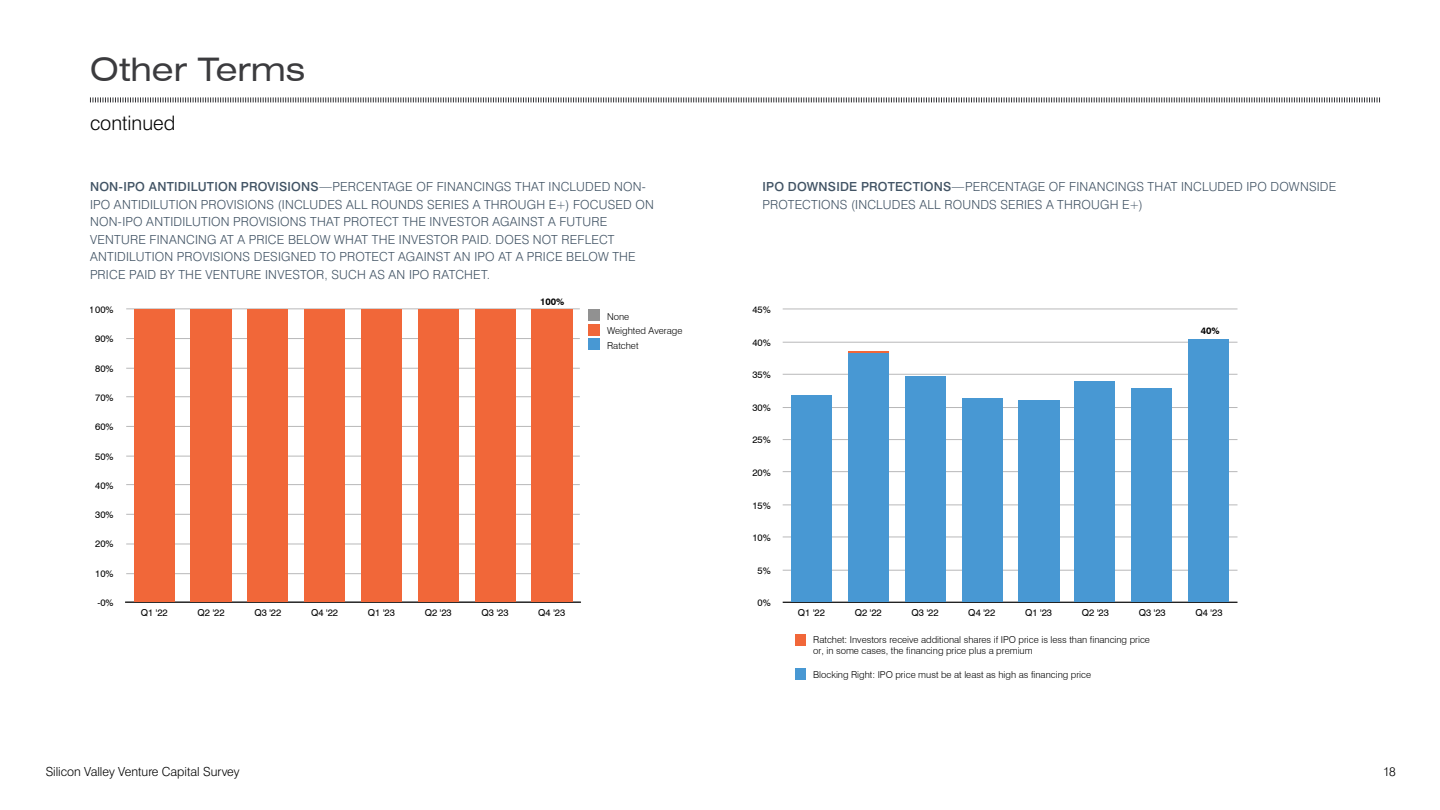
<style>
.page{position:relative;width:1440px;height:810px;background:#fff}
.page>*{position:absolute;margin:0;border:0;box-sizing:border-box;transform-origin:0 0}
.t1{font:expanded 32.5px "Swiss 721 BT";letter-spacing:-.005em;color:#3b3b3e}
.t2{font:300 20px "Swiss 721 BT";color:#000}
.t3{font:300 12.5px/17.5px "Swiss 721 BT";letter-spacing:.015em;color:#415364}
.t4{font:300 12.5px "Swiss 721 BT";color:#000}
.t5{font:300 9.5px/11.4px "Swiss 721 BT";color:#000}
.t6{font:9.5px "Swiss 721 BT";color:#000}
.t7{font:700 9.5px "Swiss 721 BT";color:#000}
.s1{font-weight:500}
</style>
<div class="page">
<hr style="left:783px;top:570px;width:455px;height:1px;background:#b8b8b9">
<hr style="left:783px;top:537px;width:455px;height:1px;background:#b8b8b9">
<hr style="left:783px;top:505px;width:455px;height:1px;background:#b8b8b9">
<hr style="left:783px;top:471px;width:455px;height:1px;background:#b8b8b9">
<hr style="left:783px;top:439px;width:455px;height:1px;background:#b8b8b9">
<hr style="left:783px;top:407px;width:455px;height:1px;background:#b8b8b9">
<hr style="left:783px;top:374px;width:455px;height:1px;background:#b8b8b9">
<hr style="left:783px;top:342px;width:455px;height:1px;background:#b8b8b9">
<hr style="left:783px;top:309px;width:455px;height:1px;background:#b8b8b9">
<hr style="left:783px;top:602px;width:454px;height:1px;background:#000">
<hr style="left:848px;top:351px;width:40px;height:2px;background:#f16739">
<div style="left:791px;top:395px;width:40px;height:207px;background:#4898d3"></div>
<div style="left:848px;top:353px;width:40px;height:249px;background:#4898d3"></div>
<div style="left:905px;top:376px;width:40px;height:226px;background:#4898d3"></div>
<div style="left:962px;top:399px;width:40px;height:203px;background:#4898d3"></div>
<div style="left:1018px;top:400px;width:41px;height:202px;background:#4898d3"></div>
<div style="left:1075px;top:381px;width:40px;height:221px;background:#4898d3"></div>
<div style="left:1132px;top:388px;width:40px;height:214px;background:#4898d3"></div>
<div style="left:1189px;top:339px;width:40px;height:263px;background:#4898d3"></div>
<div style="left:795px;top:668px;width:10px;height:12px;background:#4898d3"></div>
<div style="left:795px;top:634px;width:10px;height:12px;background:#f16739"></div>
<hr style="left:126px;top:573px;width:454px;height:1px;background:#b8b8b9">
<hr style="left:126px;top:544px;width:454px;height:1px;background:#b8b8b9">
<hr style="left:126px;top:514px;width:454px;height:1px;background:#b8b8b9">
<hr style="left:126px;top:484px;width:454px;height:1px;background:#b8b8b9">
<hr style="left:126px;top:456px;width:454px;height:1px;background:#b8b8b9">
<hr style="left:126px;top:426px;width:454px;height:1px;background:#b8b8b9">
<hr style="left:126px;top:396px;width:454px;height:1px;background:#b8b8b9">
<hr style="left:126px;top:368px;width:454px;height:1px;background:#b8b8b9">
<hr style="left:126px;top:338px;width:454px;height:1px;background:#b8b8b9">
<hr style="left:126px;top:309px;width:454px;height:1px;background:#b8b8b9">
<hr style="left:126px;top:602px;width:454px;height:1px;background:#000">
<div style="left:135px;top:309px;width:40px;height:293px;background:#f16739"></div>
<div style="left:190px;top:309px;width:42px;height:293px;background:#f16739"></div>
<div style="left:247px;top:309px;width:41px;height:293px;background:#f16739"></div>
<div style="left:304px;top:309px;width:41px;height:293px;background:#f16739"></div>
<div style="left:361px;top:309px;width:41px;height:293px;background:#f16739"></div>
<div style="left:418px;top:309px;width:41px;height:293px;background:#f16739"></div>
<div style="left:475px;top:309px;width:41px;height:293px;background:#f16739"></div>
<div style="left:531px;top:309px;width:42px;height:293px;background:#f16739"></div>
<div style="left:588px;top:338px;width:12px;height:12px;background:#4898d3"></div>
<div style="left:588px;top:324px;width:12px;height:12px;background:#f16739"></div>
<div style="left:588px;top:310px;width:12px;height:11px;background:#919191"></div>
<svg style="left:90px;top:97px;width:1290px;height:6px"></svg>
<h1 class="t1" style="left:90px;top:50px;width:216px">Other Terms</h1>
<h2 class="t2" style="left:90px;top:111px;width:87px">continued</h2>
<p class="t3" style="left:90px;top:178px;width:566px"><span class="s1">NON-IPO ANTIDILUTION PROVISIONS</span>—PERCENTAGE OF FINANCINGS THAT INCLUDED NON-IPO ANTIDILUTION PROVISIONS (INCLUDES ALL ROUNDS SERIES A THROUGH E+) FOCUSED ON NON-IPO ANTIDILUTION PROVISIONS THAT PROTECT THE INVESTOR AGAINST A FUTURE VENTURE FINANCING AT A PRICE BELOW WHAT THE INVESTOR PAID. DOES NOT REFLECT ANTIDILUTION PROVISIONS DESIGNED TO PROTECT AGAINST AN IPO AT A PRICE BELOW THE PRICE PAID BY THE VENTURE INVESTOR, SUCH AS AN IPO RATCHET.</p>
<p class="t6" style="left:90px;top:304px;width:25px">100%</p>
<p class="t6" style="left:95px;top:333px;width:20px">90%</p>
<p class="t6" style="left:95px;top:362px;width:20px">80%</p>
<p class="t6" style="left:95px;top:392px;width:20px">70%</p>
<p class="t6" style="left:95px;top:421px;width:20px">60%</p>
<p class="t6" style="left:95px;top:450px;width:20px">50%</p>
<p class="t6" style="left:95px;top:480px;width:20px">40%</p>
<p class="t6" style="left:95px;top:509px;width:20px">30%</p>
<p class="t6" style="left:95px;top:538px;width:20px">20%</p>
<p class="t6" style="left:95px;top:568px;width:20px">10%</p>
<p class="t6" style="left:97px;top:597px;width:18px">-0%</p>
<p class="t7" style="left:540px;top:296px;width:26px">100%</p>
<p class="t6" style="left:141px;top:607px;width:29px">Q1 '22</p>
<p class="t6" style="left:198px;top:607px;width:29px">Q2 '22</p>
<p class="t6" style="left:254px;top:607px;width:29px">Q3 '22</p>
<p class="t6" style="left:311px;top:607px;width:29px">Q4 '22</p>
<p class="t6" style="left:368px;top:607px;width:29px">Q1 '23</p>
<p class="t6" style="left:425px;top:607px;width:29px">Q2 '23</p>
<p class="t6" style="left:482px;top:607px;width:29px">Q3 '23</p>
<p class="t6" style="left:538px;top:607px;width:29px">Q4 '23</p>
<p class="t5" style="left:607px;top:311px;width:24px">None</p>
<p class="t5" style="left:607px;top:325px;width:77px">Weighted Average</p>
<p class="t5" style="left:607px;top:340px;width:33px">Ratchet</p>
<p class="t3" style="left:762px;top:178px;width:575px"><span class="s1">IPO DOWNSIDE PROTECTIONS</span>—PERCENTAGE OF FINANCINGS THAT INCLUDED IPO DOWNSIDE<br>PROTECTIONS (INCLUDES ALL ROUNDS SERIES A THROUGH E+)</p>
<p class="t6" style="left:752px;top:304px;width:20px">45%</p>
<p class="t6" style="left:752px;top:337px;width:20px">40%</p>
<p class="t6" style="left:752px;top:369px;width:20px">35%</p>
<p class="t6" style="left:752px;top:402px;width:20px">30%</p>
<p class="t6" style="left:752px;top:434px;width:20px">25%</p>
<p class="t6" style="left:752px;top:467px;width:20px">20%</p>
<p class="t6" style="left:752px;top:499px;width:20px">15%</p>
<p class="t6" style="left:752px;top:532px;width:20px">10%</p>
<p class="t6" style="left:758px;top:564px;width:15px">5%</p>
<p class="t6" style="left:758px;top:597px;width:15px">0%</p>
<p class="t7" style="left:1201px;top:325px;width:20px">40%</p>
<p class="t6" style="left:798px;top:607px;width:29px">Q1 '22</p>
<p class="t6" style="left:855px;top:607px;width:29px">Q2 '22</p>
<p class="t6" style="left:912px;top:607px;width:29px">Q3 '22</p>
<p class="t6" style="left:968px;top:607px;width:29px">Q4 '22</p>
<p class="t6" style="left:1025px;top:607px;width:29px">Q1 '23</p>
<p class="t6" style="left:1082px;top:607px;width:29px">Q2 '23</p>
<p class="t6" style="left:1139px;top:607px;width:29px">Q3 '23</p>
<p class="t6" style="left:1195px;top:607px;width:29px">Q4 '23</p>
<p class="t5" style="left:813px;top:634px;width:338px">Ratchet: Investors receive additional shares if IPO price is less than financing price or, in some cases, the financing price plus a premium</p>
<p class="t5" style="left:813px;top:669px;width:279px">Blocking Right: IPO price must be at least as high as financing price</p>
<p class="t4" style="left:46px;top:764px;width:196px">Silicon Valley Venture Capital Survey</p>
<p class="t4" style="left:1383px;top:764px;width:14px">18</p>
</div>
